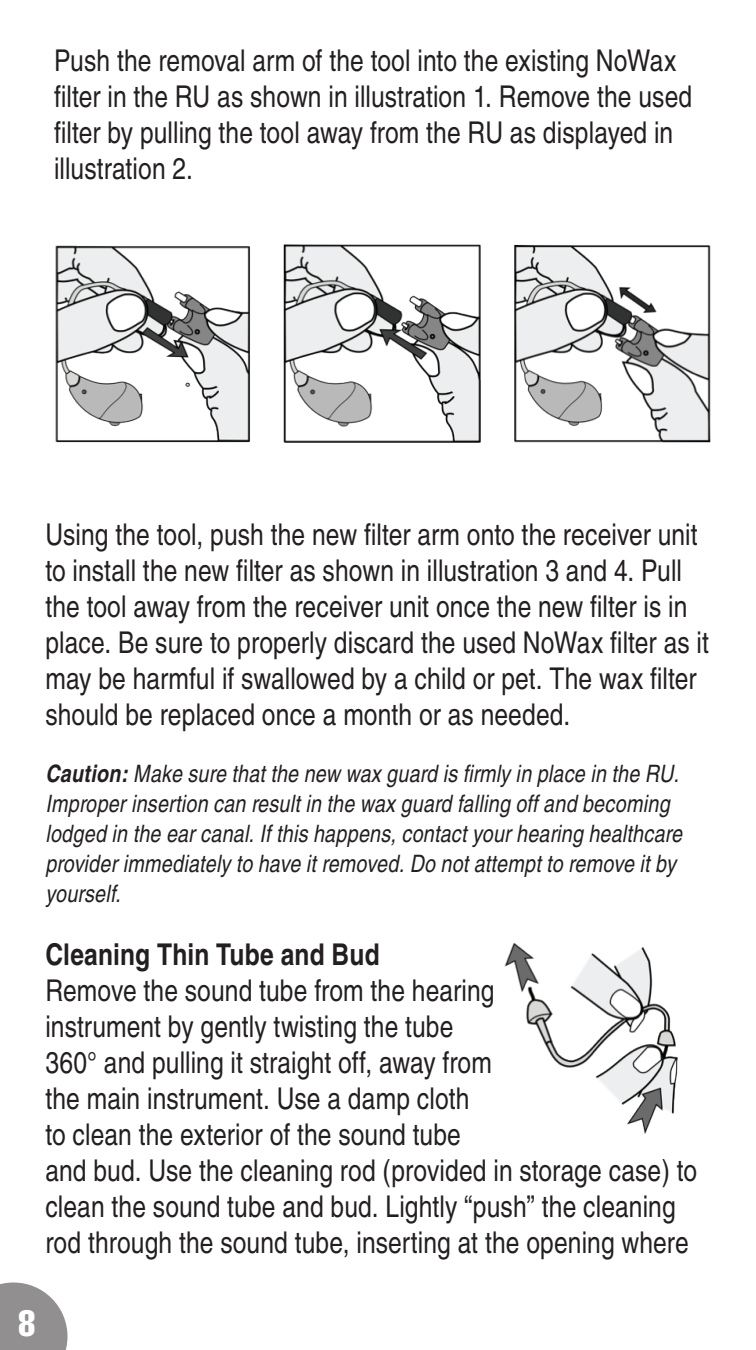
<style>
.page{position:relative;width:756px;height:1350px;background:#fff}
.page>*{position:absolute;margin:0;border:0;box-sizing:border-box;transform-origin:0 0}
.t1{font:extra-condensed 36px "Helvetica";color:#fff}
.t2{font:condensed 30px/36px "Helvetica";letter-spacing:.005em;color:#231f20}
.t3{font:700 condensed 30px "Helvetica";letter-spacing:.005em;color:#231f20}
.t4{font:italic condensed 24px/30px "Helvetica";letter-spacing:.01em;color:#231f20}
.s1{font-weight:700}
</style>
<div class="page">
<svg style="left:0;top:1282px;width:68px;height:68px;background:#a1a0a0"></svg>
<img style="left:55px;top:245px;width:195px;height:198px">
<img style="left:284px;top:245px;width:196px;height:197px">
<img style="left:515px;top:245px;width:196px;height:197px">
<img style="left:504px;top:943px;width:174px;height:191px">
<p class="t2" style="left:54px;top:42px;width:640px">Push the removal arm of the tool into the existing NoWax filter in the RU as shown in illustration 1. Remove the used filter by pulling the tool away from the RU as displayed in illustration 2.</p>
<p class="t2" style="left:45px;top:516px;width:665px">Using the tool, push the new filter arm onto the receiver unit to install the new filter as shown in illustration 3 and 4. Pull the tool away from the receiver unit once the new filter is in place. Be sure to properly discard the used NoWax filter as it may be harmful if swallowed by a child or pet. The wax filter should be replaced once a month or as needed.</p>
<p class="t4" style="left:45px;top:758px;width:638px"><span class="s1">Caution:</span> Make sure that the new wax guard is firmly in place in the RU.<br>Improper insertion can result in the wax guard falling off and becoming lodged in the ear canal. If this happens, contact your hearing healthcare provider immediately to have it removed. Do not attempt to remove it by yourself.</p>
<p class="t3" style="left:45px;top:936px;width:336px">Cleaning Thin Tube and Bud</p>
<p class="t2" style="left:45px;top:972px;width:653px">Remove the sound tube from the hearing<br>instrument by gently twisting the tube<br>360° and pulling it straight off, away from<br>the main instrument. Use a damp cloth<br>to clean the exterior of the sound tube<br>and bud. Use the cleaning rod (provided in storage case) to clean the sound tube and bud. Lightly “push” the cleaning rod through the sound tube, inserting at the opening where</p>
<p class="t1" style="left:18px;top:1300px;width:18px">8</p>
</div>
